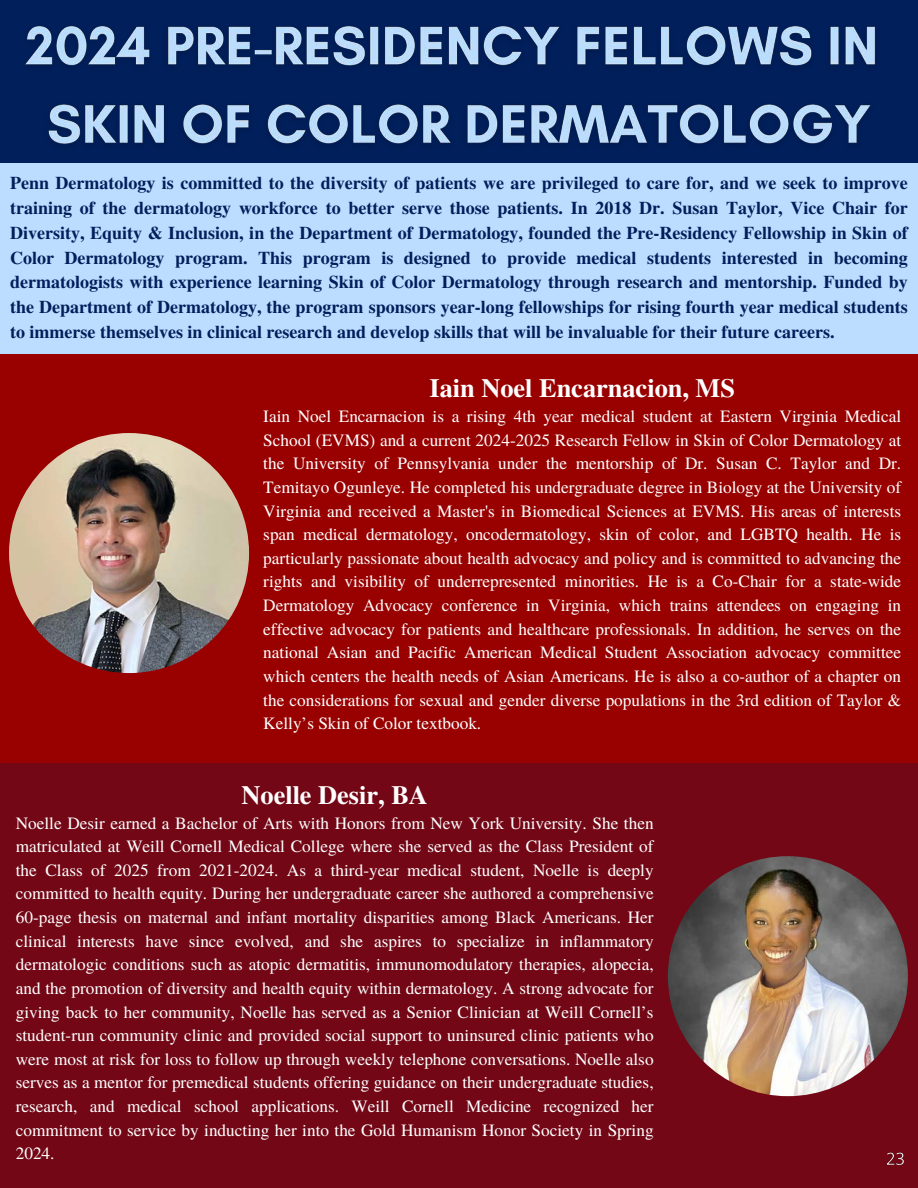
<style>
.page{position:relative;width:918px;height:1188px;background:#900}
.page>*{position:absolute;margin:0;border:0;box-sizing:border-box;transform-origin:0 0}
.t1{font:700 26.25px "Te X Gyre Termes";color:#fff}
.t2{font:700 18px/24.8px "Te X Gyre Termes";color:#011f5b;text-align:justify}
.t3{font:17.25px/23.7px "Te X Gyre Termes";color:#fff;text-align:justify}
</style>
<div class="page">
<div style="left:0;top:764px;width:918px;height:424px;background:#730716"></div>
<img style="left:9px;top:433px;width:240px;height:240px;border-radius:50%">
<img style="left:668px;top:856px;width:240px;height:240px;border-radius:50%">
<div style="left:0;top:0;width:918px;height:163px;background:#011f5b"></div>
<div style="left:0;top:163px;width:918px;height:190px;background:#bcddff"></div>
<img style="left:886px;top:1152px;width:18px;height:13px">
<img style="left:25px;top:26px;width:850px;height:118px">
<p class="t2" style="left:10px;top:170px;width:899px">Penn Dermatology is committed to the diversity of patients we are privileged to care for, and we seek to improve training of the dermatology workforce to better serve those patients. In 2018 Dr. Susan Taylor, Vice Chair for Diversity, Equity &amp; Inclusion, in the Department of Dermatology, founded the Pre-Residency Fellowship in Skin of Color Dermatology program. This program is designed to provide medical students interested in becoming dermatologists with experience learning Skin of Color Dermatology through research and mentorship. Funded by the Department of Dermatology, the program sponsors year-long fellowships for rising fourth year medical students to immerse themselves in clinical research and develop skills that will be invaluable for their future careers.</p>
<p class="t1" style="left:429px;top:368px;width:307px">Iain Noel Encarnacion, MS</p>
<p class="t3" style="left:263px;top:404px;width:639px">Iain Noel Encarnacion is a rising 4th year medical student at Eastern Virginia Medical School (EVMS) and a current 2024-2025 Research Fellow in Skin of Color Dermatology at the University of Pennsylvania under the mentorship of Dr. Susan C. Taylor and Dr.<br>Temitayo Ogunleye. He completed his undergraduate degree in Biology at the University of Virginia and received a Master's in Biomedical Sciences at EVMS. His areas of interests span medical dermatology, oncodermatology, skin of color, and LGBTQ health. He is particularly passionate about health advocacy and policy and is committed to advancing the rights and visibility of underrepresented minorities. He is a Co-Chair for a state-wide Dermatology Advocacy conference in Virginia, which trains attendees on engaging in effective advocacy for patients and healthcare professionals. In addition, he serves on the national Asian and Pacific American Medical Student Association advocacy committee which centers the health needs of Asian Americans. He is also a co-author of a chapter on the considerations for sexual and gender diverse populations in the 3rd edition of Taylor &amp; Kelly’s Skin of Color textbook.</p>
<p class="t1" style="left:242px;top:775px;width:188px">Noelle Desir, BA</p>
<p class="t3" style="left:16px;top:810px;width:639px">Noelle Desir earned a Bachelor of Arts with Honors from New York University. She then matriculated at Weill Cornell Medical College where she served as the Class President of the Class of 2025 from 2021-2024. As a third-year medical student, Noelle is deeply committed to health equity. During her undergraduate career she authored a comprehensive 60-page thesis on maternal and infant mortality disparities among Black Americans. Her clinical interests have since evolved, and she aspires to specialize in inflammatory dermatologic conditions such as atopic dermatitis, immunomodulatory therapies, alopecia, and the promotion of diversity and health equity within dermatology. A strong advocate for giving back to her community, Noelle has served as a Senior Clinician at Weill Cornell’s student-run community clinic and provided social support to uninsured clinic patients who were most at risk for loss to follow up through weekly telephone conversations. Noelle also serves as a mentor for premedical students offering guidance on their undergraduate studies, research, and medical school applications. Weill Cornell Medicine recognized her commitment to service by inducting her into the Gold Humanism Honor Society in Spring 2024.</p>
</div>
